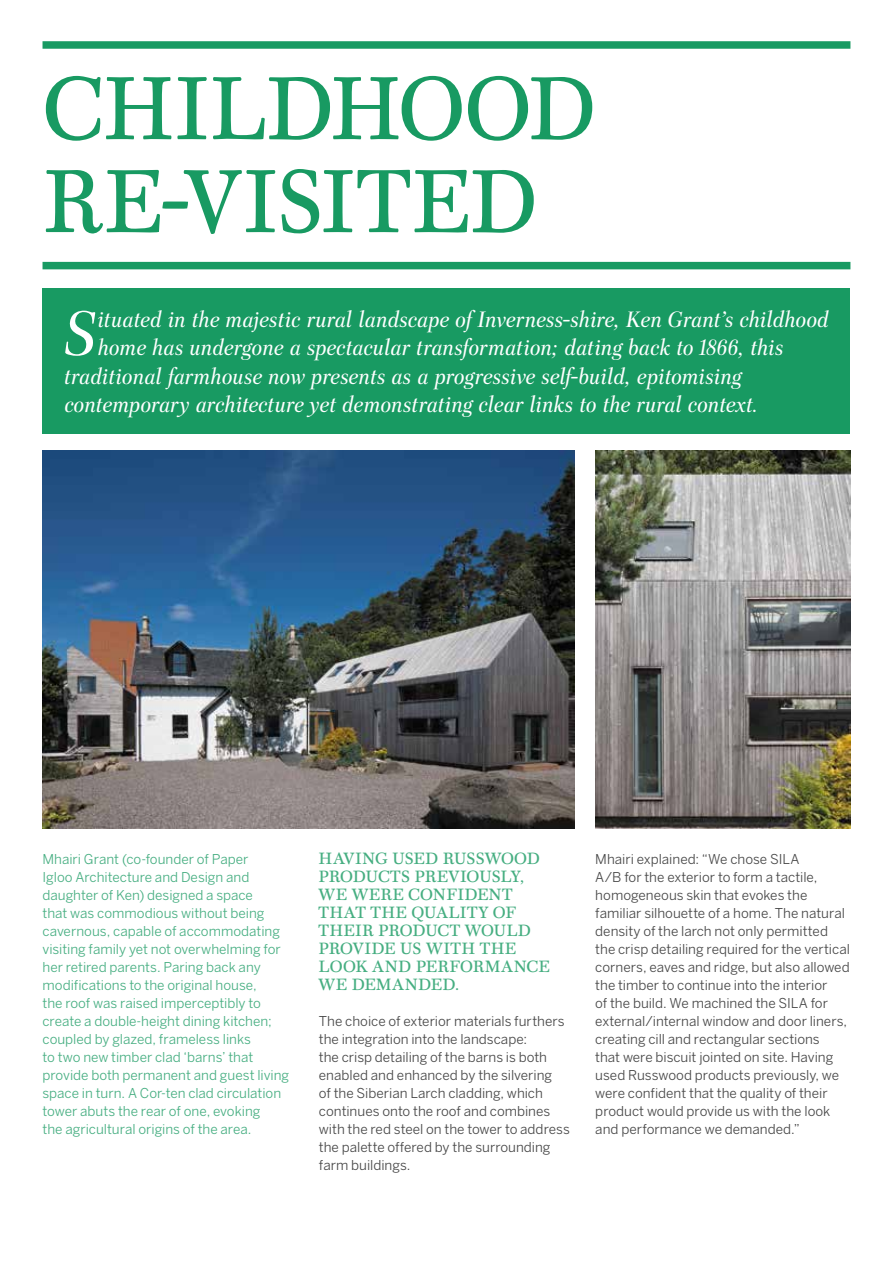
<style>
.page{position:relative;width:893px;height:1263px;background:#fff}
.page>*{position:absolute;margin:0;border:0;box-sizing:border-box;transform-origin:0 0}
.t1{font:90px/93px "Scotch FB Text";letter-spacing:-.005em;color:#189a62;scale:.95 1}
.t2{font:italic 63.9px "Scotch FB Display";color:#fff}
.t3{font:italic 22.5px "Scotch FB Display";letter-spacing:-.01em;color:#fff}
.t4{font:16.5px/18px "Scotch FB Text";letter-spacing:.015em;color:#46ae81}
.t5{font:13.5px/18px "Benton Sans";color:#464646}
.t6{font:13.5px/18px "Benton Sans";color:#46ae81}
</style>
<div class="page">
<div style="left:43px;top:41px;width:807px;height:8px;background:#189a62"></div>
<div style="left:43px;top:262px;width:807px;height:7px;background:#189a62"></div>
<div style="left:43px;top:288px;width:807px;height:145px;background:#189a62"></div>
<img style="left:43px;top:450px;width:531px;height:378px">
<img style="left:595px;top:450px;width:255px;height:378px">
<h1 class="t1" style="left:43px;top:65px;width:584px">CHILDHOOD<br>RE-VISITED</h1>
<h2 class="t2" style="left:64px;top:297px;width:35px">S</h2>
<h3 class="t3" style="left:97px;top:306px;width:733px">ituated in the majestic rural landscape of Inverness-shire, Ken Grant’s childhood</h3>
<h3 class="t3" style="left:97px;top:335px;width:687px">home has undergone a spectacular transformation; dating back to 1866, this</h3>
<h3 class="t3" style="left:64px;top:363px;width:679px">traditional farmhouse now presents as a progressive self-build, epitomising</h3>
<h3 class="t3" style="left:64px;top:392px;width:695px">contemporary architecture yet demonstrating clear links to the rural context.</h3>
<p class="t6" style="left:43px;top:850px;width:248px">Mhairi Grant (co-founder of Paper<br>Igloo Architecture and Design and daughter of Ken) designed a space<br>that was commodious without being cavernous, capable of accommodating visiting family yet not overwhelming for her retired parents. Paring back any modifications to the original house,<br>the roof was raised imperceptibly to create a double-height dining kitchen; coupled by glazed, frameless links<br>to two new timber clad ‘barns’ that provide both permanent and guest living space in turn. A Cor-ten clad circulation tower abuts the rear of one, evoking<br>the agricultural origins of the area.</p>
<p class="t4" style="left:319px;top:850px;width:233px">HAVING USED RUSSWOOD<br>PRODUCTS PREVIOUSLY,<br>WE WERE CONFIDENT<br>THAT THE QUALITY OF<br>THEIR PRODUCT WOULD<br>PROVIDE US WITH THE<br>LOOK AND PERFORMANCE<br>WE DEMANDED.</p>
<p class="t5" style="left:319px;top:1012px;width:252px">The choice of exterior materials furthers the integration into the landscape:<br>the crisp detailing of the barns is both enabled and enhanced by the silvering<br>of the Siberian Larch cladding, which continues onto the roof and combines with the red steel on the tower to address the palette offered by the surrounding farm buildings.</p>
<p class="t5" style="left:595px;top:850px;width:256px">Mhairi explained: “We chose SILA<br>A/B for the exterior to form a tactile, homogeneous skin that evokes the familiar silhouette of a home. The natural density of the larch not only permitted the crisp detailing required for the vertical corners, eaves and ridge, but also allowed the timber to continue into the interior<br>of the build. We machined the SILA for external/internal window and door liners, creating cill and rectangular sections<br>that were biscuit jointed on site. Having used Russwood products previously, we were confident that the quality of their product would provide us with the look and performance we demanded.”</p>
</div>
